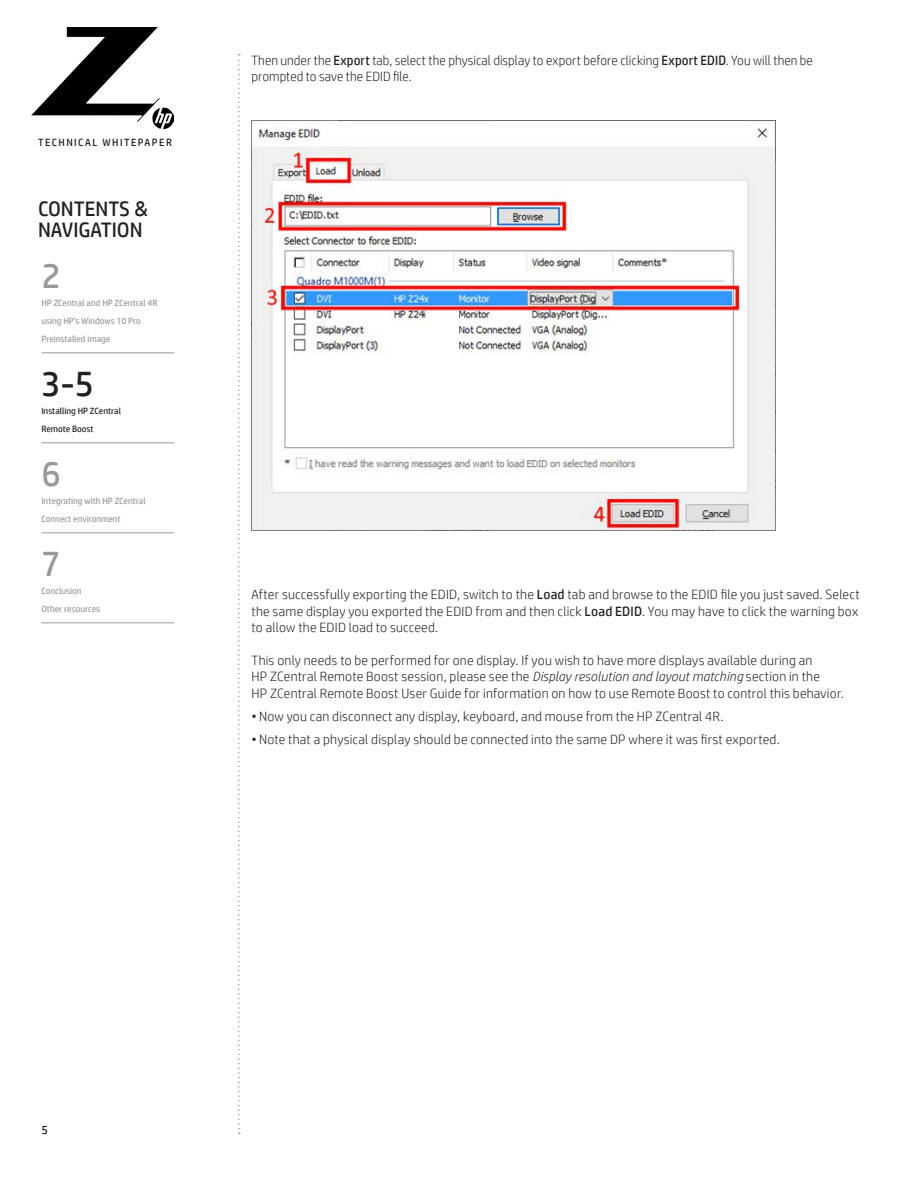
<style>
.page{position:relative;width:918px;height:1188px;background:#fff}
.page>*{position:absolute;margin:0;border:0;box-sizing:border-box;transform-origin:0 0}
.Body_copy{font:36px "HP Simplified";color:#989a9a}
.Body_copy-2{font:36px "HP Simplified";color:#231f20}
.Body_copy-3{font:21px/21px "HP Simplified";color:#231f20}
.Body_before_bullet{font:300 13.5px/16.5px "HP Simplified";letter-spacing:.015em;color:#231f20}
.Body{font:300 13.5px/16.5px "HP Simplified";letter-spacing:.005em;color:#231f20;text-align:justify}
.Body-2{font:300 13.5px/16.5px "HP Simplified";letter-spacing:.005em;color:#231f20;scale:.96 1}
.t1{font:12px "HP Simplified";color:#231f20}
.t2{font:10.5px "HP Simplified";letter-spacing:.14em;color:#231f20}
.Body_copy-4{font:9px/18px "HP Simplified";color:#989a9a}
.Body_copy-5{font:9px/18px "HP Simplified";color:#231f20}
.s1{font-weight:400}
.s2{font-style:italic}
</style>
<div class="page">
<img style="left:32px;top:28px;width:141px;height:101px">
<svg style="left:238px;top:54px;width:2px;height:1080px"></svg>
<img style="left:252px;top:121px;width:524px;height:409px">
<hr style="left:41px;top:353px;width:133px;height:1px;background:#989a9a">
<hr style="left:41px;top:443px;width:133px;height:1px;background:#989a9a">
<hr style="left:41px;top:533px;width:133px;height:1px;background:#989a9a">
<hr style="left:41px;top:623px;width:133px;height:1px;background:#989a9a">
<p class="t2" style="left:38px;top:135px;width:135px">TECHNICAL WHITEPAPER</p>
<p class="Body_copy-3" style="left:38px;top:198px;width:111px">CONTENTS &amp;<br>NAVIGATION</p>
<p class="Body_copy" style="left:41px;top:252px;width:21px">2</p>
<p class="Body_copy-4" style="left:41px;top:294px;width:117px">HP ZCentral and HP ZCentral 4R using HP’s Windows 10 Pro<br>Preinstalled image</p>
<p class="Body_copy-2" style="left:41px;top:360px;width:54px">3-5</p>
<p class="Body_copy-5" style="left:41px;top:402px;width:81px">Installing HP ZCentral<br>Remote Boost</p>
<p class="Body_copy" style="left:41px;top:450px;width:21px">6</p>
<p class="Body_copy-4" style="left:41px;top:492px;width:106px">Integrating with HP ZCentral<br>Connect environment</p>
<p class="Body_copy" style="left:41px;top:540px;width:21px">7</p>
<p class="Body_copy-4" style="left:41px;top:582px;width:60px">Conclusion<br>Other resources</p>
<p class="Body-2" style="left:252px;top:52px;width:586px">Then under the <span class="s1">Export</span> tab, select the physical display to export before clicking <span class="s1">Export EDID</span>. You will then be prompted to save the EDID file.</p>
<p class="Body" style="left:252px;top:586px;width:610px">After successfully exporting the EDID, switch to the <span class="s1">Load</span> tab and browse to the EDID file you just saved. Select the same display you exported the EDID from and then click <span class="s1">Load EDID</span>. You may have to click the warning box to allow the EDID load to succeed.</p>
<p class="Body_before_bullet" style="left:252px;top:652px;width:594px">This only needs to be performed for one display. If you wish to have more displays available during an<br>HP ZCentral Remote Boost session, please see the <span class="s2">Display resolution and layout matching</span> section in the<br>HP ZCentral Remote Boost User Guide for information on how to use Remote Boost to control this behavior.</p>
<p class="Body_before_bullet" style="left:252px;top:708px;width:474px">• Now you can disconnect any display, keyboard, and mouse from the HP ZCentral 4R.</p>
<p class="Body_before_bullet" style="left:252px;top:731px;width:530px">• Note that a physical display should be connected into the same DP where it was first exported.</p>
<p class="t1" style="left:41px;top:1122px;width:8px">5</p>
</div>
